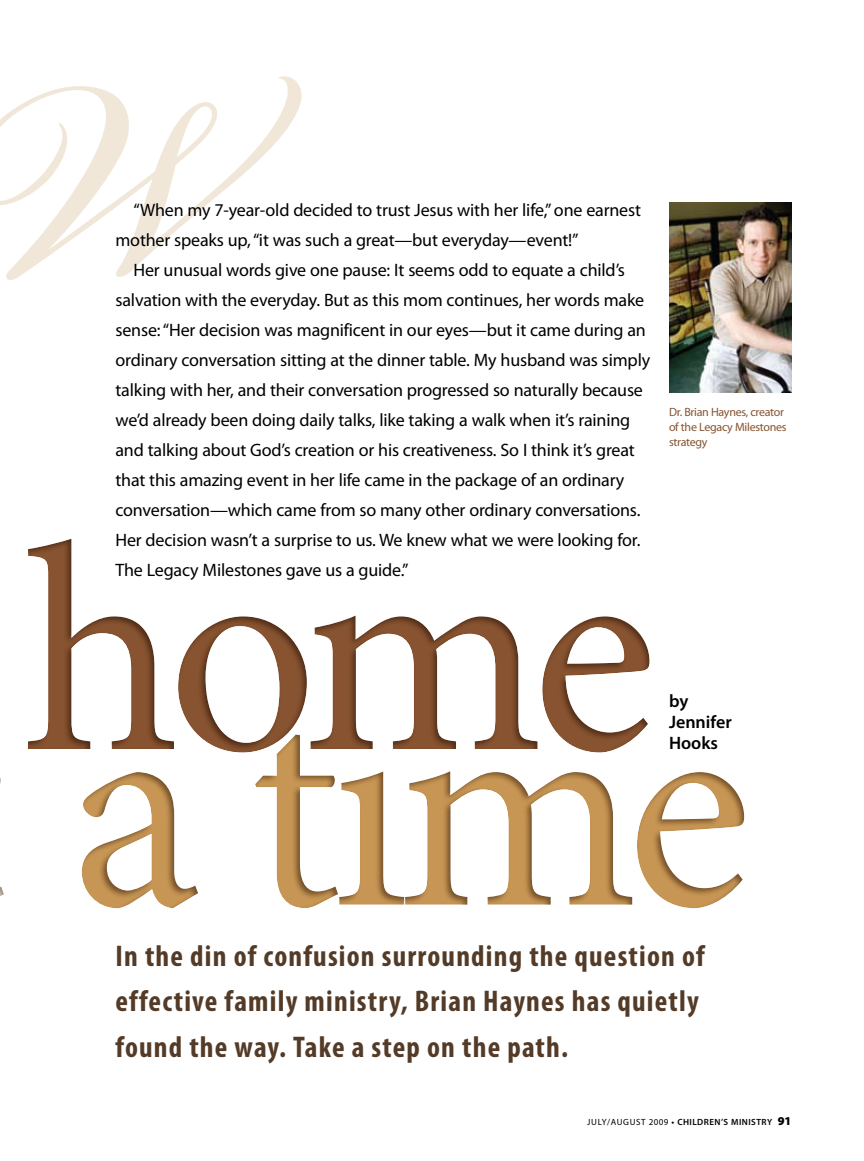
<style>
.page{position:relative;width:864px;height:1161px;background:#fff}
.page>*{position:absolute;margin:0;border:0;box-sizing:border-box;transform-origin:0 0}
.t1{font:700 condensed 30px/45px "Myriad Pro";letter-spacing:.04em;color:#533b27}
.t2{font:18px/30px "Myriad Pro";letter-spacing:-.01em;color:#000}
.t3{font:600 18px/21px "Myriad Pro";color:#000}
.t4{font:12px/15px "Myriad Pro";letter-spacing:-.025em;color:#875330}
.t5{font:600 9px "Myriad Pro";letter-spacing:.05em;color:#000}
.s1{font-weight:400}
.s2{font-weight:900;font-size:12px}
</style>
<div class="page">
<svg style="left:0;top:76px;width:302px;height:204px"></svg>
<img style="left:670px;top:203px;width:122px;height:190px">
<div style="left:27px;top:538px;width:625px;height:217px;background:#533b27;opacity:.6"></div>
<div style="left:81px;top:734px;width:666px;height:177px;background:#533b27;opacity:.6"></div>
<p class="t2" style="left:116px;top:196px;width:527px;text-indent:18px">“When my 7-year-old decided to trust Jesus with her life,” one earnest mother speaks up, “it was such a great—but everyday—event!”</p>
<p class="t2" style="left:116px;top:256px;width:536px;text-indent:18px">Her unusual words give one pause: It seems odd to equate a child’s salvation with the everyday. But as this mom continues, her words make sense: “Her decision was magnificent in our eyes—but it came during an ordinary conversation sitting at the dinner table. My husband was simply talking with her, and their conversation progressed so naturally because we’d already been doing daily talks, like taking a walk when it’s raining and talking about God’s creation or his creativeness. So I think it’s great that this amazing event in her life came in the package of an ordinary conversation—which came from so many other ordinary conversations.<br>Her decision wasn’t a surprise to us. We knew what we were looking for.<br>The Legacy Milestones gave us a guide.”</p>
<p class="t4" style="left:669px;top:404px;width:119px">Dr. Brian Haynes, creator of the Legacy Milestones strategy</p>
<p class="t3" style="left:669px;top:690px;width:64px">by<br>Jennifer<br>Hooks</p>
<h1 class="t1" style="left:116px;top:934px;width:591px">In the din of confusion surrounding the question of effective family ministry, Brian Haynes has quietly found the way. Take a step on the path.</h1>
<p class="t5" style="left:587px;top:1117px;width:206px"><span class="s1">JULY/AUGUST 2009</span> • CHILDREN’S MINISTRY <span class="s2">91</span></p>
</div>
